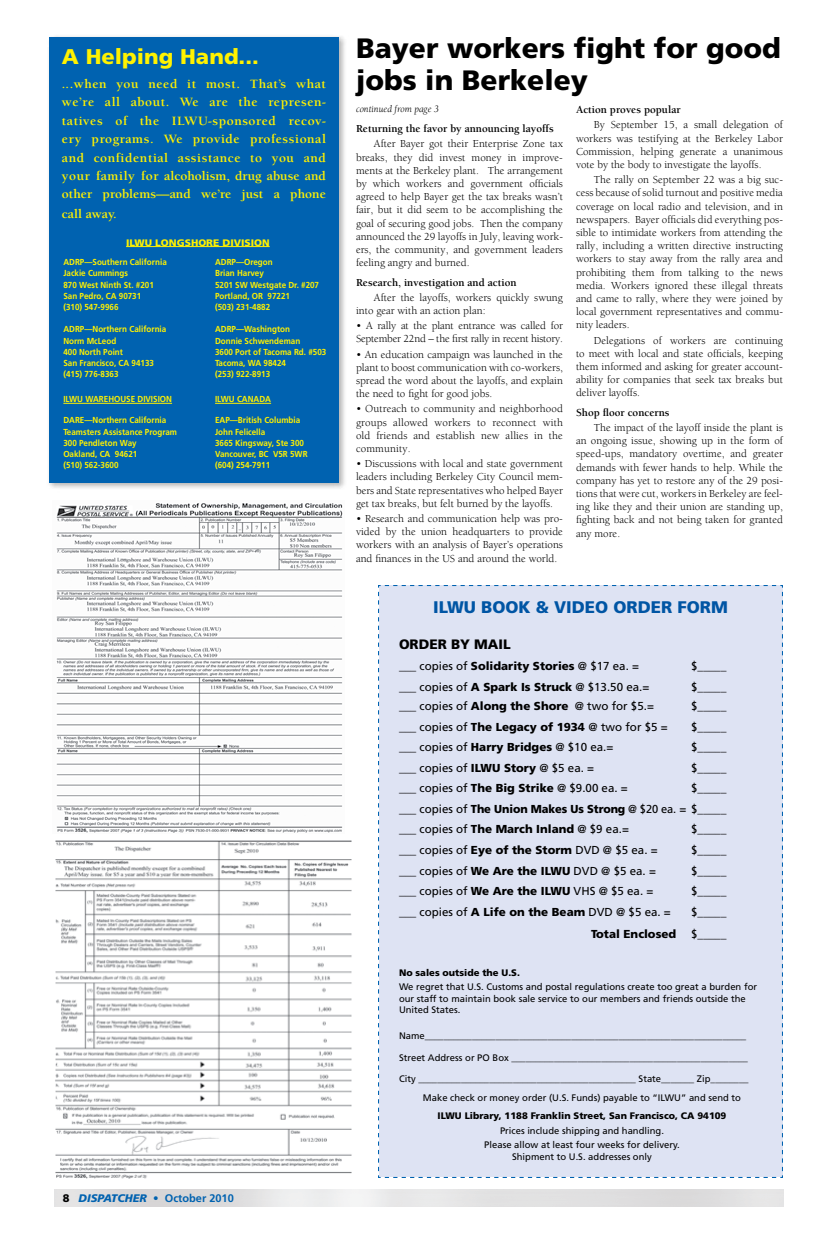
<style>
.page{position:relative;width:828px;height:1260px;background:#fff}
.page>*{position:absolute;margin:0;border:0;box-sizing:border-box;transform-origin:0 0}
.t1{font:900 28px/32px "Frutiger";color:#000}
.t2{font:900 21.3px "Frutiger";color:#fff200}
.t3{font:900 16.8px "Frutiger";color:#0055a4}
.t4{font:900 13.7px "Frutiger";color:#000}
.t5{font:700 13.1px/18.6px "Berkeley";color:#fff200;text-align:justify}
.t6{font:11.6px/20.6px "Frutiger";color:#000;text-align:justify}
.t7{font:900 11.6px "Frutiger";color:#000}
.t8{font:11px/13.2px "Berkeley";color:#000;text-align:justify}
.t9{font:700 11px "Berkeley";color:#000}
.t10{font:11px/13.2px "Berkeley";letter-spacing:-.02em;color:#000}
.t11{font:700 11px "Frutiger";color:#0062b0}
.t12{font:italic 10px "Berkeley";color:#000}
.t13{font:9.5px/11.6px "Frutiger";color:#000}
.t14{font:900 9.5px "Frutiger";color:#000}
.t15{font:900 9.4px "Frutiger";color:#fff200;scale:1.08 1}
.t16{font:700 8.7px/11.2px "Frutiger";color:#fff200;scale:.93 1}
.s1{font-weight:900;color:#000}
.s2{font-weight:900;font-style:italic}
.s3{font-weight:900}
</style>
<div class="page">
<div style="left:378px;top:585px;width:405px;height:593px;background:#dee3f3"></div>
<img style="left:55px;top:840px;width:297px;height:339px">
<img style="left:56px;top:503px;width:287px;height:330px">
<div style="left:47px;top:34px;width:304px;height:461px;background:#000;opacity:.3"></div>
<div style="left:50px;top:37px;width:289px;height:445px;background:#0062b0"></div>
<hr style="left:63px;top:403px;width:109px;height:1px;background:#fff200">
<hr style="left:215px;top:403px;width:56px;height:1px;background:#fff200">
<hr style="left:126px;top:246px;width:144px;height:1px;background:#fff200">
<h2 class="t2" style="left:62px;top:44px;width:198px">A Helping Hand...</h2>
<p class="t5" style="left:62px;top:75px;width:266px">...when you need it most. That’s what we’re all about. We are the represen&shy;tatives of the ILWU-sponsored recov&shy;ery programs. We provide professional and confidential assistance to you and your family for alcoholism, drug abuse and other problems—and we’re just a phone call away.</p>
<p class="t16" style="left:63px;top:257px;width:113px">ADRP—Southern California<br>Jackie Cummings<br>870 West Ninth St. #201<br>San Pedro, CA 90731<br>(310) 547-9966</p>
<p class="t16" style="left:63px;top:324px;width:112px">ADRP—Northern California<br>Norm McLeod<br>400 North Point<br>San Francisco, CA 94133 (415) 776-8363</p>
<p class="t16" style="left:63px;top:394px;width:118px">ILWU WAREHOUSE DIVISION</p>
<p class="t16" style="left:63px;top:415px;width:124px">DARE—Northern California<br>Teamsters Assistance Program<br>300 Pendleton Way<br>Oakland, CA 94621<br>(510) 562-3600</p>
<p class="t15" style="left:126px;top:237px;width:134px">ILWU LONGSHORE DIVISION</p>
<p class="t16" style="left:215px;top:257px;width:113px">ADRP—Oregon<br>Brian Harvey<br>5201 SW Westgate Dr. #207<br>Portland, OR 97221<br>(503) 231-4882</p>
<p class="t16" style="left:215px;top:324px;width:121px">ADRP—Washington<br>Donnie Schwendeman<br>3600 Port of Tacoma Rd. #503<br>Tacoma, WA 98424<br>(253) 922-8913</p>
<p class="t16" style="left:215px;top:394px;width:62px">ILWU CANADA</p>
<p class="t16" style="left:215px;top:415px;width:101px">EAP—British Columbia<br>John Felicella<br>3665 Kingsway, Ste 300<br>Vancouver, BC V5R 5WR (604) 254-7911</p>
<p class="t11" style="left:63px;top:1192px;width:173px"><span class="s1">8</span> <span class="s2">DISPATCHER</span> • October 2010</p>
<h1 class="t1" style="left:356px;top:32px;width:426px">Bayer workers fight for good jobs in Berkeley</h1>
<p class="t12" style="left:356px;top:104px;width:84px">continued from page 3</p>
<p class="t9" style="left:576px;top:104px;width:106px">Action proves popular</p>
<p class="t8" style="left:576px;top:119px;width:208px;text-indent:18px">By September 15, a small delegation of workers was testifying at the Berkeley Labor Commission, helping generate a unanimous vote by the body to investigate the layoffs.</p>
<p class="t8" style="left:576px;top:173px;width:209px;text-indent:18px">The rally on September 22 was a big suc&shy;cess because of solid turnout and positive media coverage on local radio and television, and in newspapers. Bayer officials did everything pos&shy;sible to intimidate workers from attending the rally, including a written directive instructing workers to stay away from the rally area and prohibiting them from talking to the news media. Workers ignored these illegal threats and came to rally, where they were joined by local government representatives and commu&shy;nity leaders.</p>
<p class="t8" style="left:576px;top:334px;width:209px;text-indent:18px">Delegations of workers are continuing to meet with local and state officials, keeping them informed and asking for greater account&shy;ability for companies that seek tax breaks but deliver layoffs.</p>
<p class="t9" style="left:576px;top:406px;width:95px">Shop floor concerns</p>
<p class="t8" style="left:576px;top:421px;width:209px;text-indent:18px">The impact of the layoff inside the plant is an ongoing issue, showing up in the form of speed-ups, mandatory overtime, and greater demands with fewer hands to help. While the company has yet to restore any of the 29 posi&shy;tions that were cut, workers in Berkeley are feel&shy;ing like they and their union are standing up, fighting back and not being taken for granted any more.</p>
<p class="t9" style="left:356px;top:123px;width:199px">Returning the favor by announcing layoffs</p>
<p class="t8" style="left:356px;top:138px;width:209px;text-indent:18px">After Bayer got their Enterprise Zone tax breaks, they did invest money in improve&shy;ments at the Berkeley plant. The arrangement by which workers and government officials agreed to help Bayer get the tax breaks wasn’t fair, but it did seem to be accomplishing the goal of securing good jobs. Then the company announced the 29 layoffs in July, leaving work&shy;ers, the community, and government leaders feeling angry and burned.</p>
<p class="t9" style="left:356px;top:276px;width:162px">Research, investigation and action</p>
<p class="t8" style="left:356px;top:291px;width:208px;text-indent:18px">After the layoffs, workers quickly swung into gear with an action plan:</p>
<p class="t10" style="left:356px;top:319px;width:208px">• A rally at the plant entrance was called for<br>September 22nd – the first rally in recent history.</p>
<p class="t8" style="left:356px;top:348px;width:208px">• An education campaign was launched in the plant to boost communication with co-workers, spread the word about the layoffs, and explain the need to fight for good jobs.</p>
<p class="t8" style="left:356px;top:403px;width:209px">• Outreach to community and neighborhood groups allowed workers to reconnect with old friends and establish new allies in the community.</p>
<p class="t8" style="left:356px;top:457px;width:209px">• Discussions with local and state government leaders including Berkeley City Council mem&shy;bers and State representatives who helped Bayer get tax breaks, but felt burned by the layoffs.</p>
<p class="t8" style="left:356px;top:512px;width:208px">• Research and communication help was pro&shy;vided by the union headquarters to provide workers with an analysis of Bayer’s operations and finances in the US and around the world.</p>
<h3 class="t3" style="left:433px;top:597px;width:193px">ILWU BOOK &amp; VIDEO order</h3>
<h3 class="t3" style="left:677px;top:597px;width:24px">form</h3>
<p class="t4" style="left:399px;top:636px;width:113px">ORDER BY MAIL</p>
<p class="t6" style="left:399px;top:656px;width:242px">___ copies of <span class="s3">Solidarity Stories</span> @ $17 ea. =</p>
<p class="t6" style="left:691px;top:656px;width:37px">$_____</p>
<p class="t6" style="left:399px;top:676px;width:252px">___ copies of <span class="s3">A Spark Is Struck</span> @ $13.50 ea.=</p>
<p class="t6" style="left:691px;top:676px;width:37px">$_____</p>
<p class="t6" style="left:399px;top:696px;width:257px">___ copies of <span class="s3">Along the Shore</span> @ two for $5.=</p>
<p class="t6" style="left:691px;top:696px;width:37px">$_____</p>
<p class="t6" style="left:399px;top:716px;width:270px">___ copies of <span class="s3">The Legacy of 1934</span> @ two for $5 =</p>
<p class="t6" style="left:691px;top:716px;width:37px">$_____</p>
<p class="t6" style="left:399px;top:737px;width:216px">___ copies of <span class="s3">Harry Bridges</span> @ $10 ea.=</p>
<p class="t6" style="left:691px;top:737px;width:37px">$_____</p>
<p class="t6" style="left:399px;top:757px;width:197px">___ copies of <span class="s3">ILWU Story</span> @ $5 ea. =</p>
<p class="t6" style="left:691px;top:757px;width:37px">$_____</p>
<p class="t6" style="left:399px;top:778px;width:230px">___ copies of <span class="s3">The Big Strike</span> @ $9.00 ea. =</p>
<p class="t6" style="left:399px;top:778px;width:329px;text-indent:292px">$_____ ___ copies of <span class="s3">The Union Makes Us Strong</span> @ $20 ea. = $_____ ___ copies of <span class="s3">The March Inland</span> @ $9 ea.=</p>
<p class="t6" style="left:691px;top:819px;width:37px">$_____</p>
<p class="t6" style="left:399px;top:840px;width:260px">___ copies of <span class="s3">Eye of the Storm</span> DVD @ $5 ea. =</p>
<p class="t6" style="left:691px;top:840px;width:37px">$_____</p>
<p class="t6" style="left:399px;top:860px;width:259px">___ copies of <span class="s3">We Are the ILWU</span> DVD @ $5 ea. =</p>
<p class="t6" style="left:691px;top:860px;width:37px">$_____</p>
<p class="t6" style="left:399px;top:881px;width:256px">___ copies of <span class="s3">We Are the ILWU</span> VHS @ $5 ea. =</p>
<p class="t6" style="left:691px;top:881px;width:37px">$_____</p>
<p class="t6" style="left:399px;top:901px;width:273px">___ copies of <span class="s3">A Life on the Beam</span> DVD @ $5 ea. =</p>
<p class="t6" style="left:691px;top:901px;width:37px">$_____</p>
<p class="t7" style="left:591px;top:927px;width:87px">Total Enclosed</p>
<p class="t6" style="left:691px;top:924px;width:37px">$_____</p>
<p class="t14" style="left:399px;top:967px;width:122px">No sales outside the U.S.</p>
<p class="t13" style="left:399px;top:981px;width:360px">We regret that U.S. Customs and postal regulations create too great a burden for our staff to maintain book sale service to our members and friends outside the<br>United States.</p>
<p class="t13" style="left:399px;top:1030px;width:349px">Name____________________________________________________________________</p>
<p class="t13" style="left:399px;top:1051px;width:350px">Street Address or PO B ox __________________________________________________</p>
<p class="t13" style="left:423px;top:1069px;width:327px;line-height:18.5px;text-indent:-24px">City ______________________________________________ State_______ Zip________<br>Make check or money order (U.S. Funds) payable to “ILWU” and send to</p>
<p class="t14" style="left:438px;top:1110px;width:290px">ILWU Library, 1188 Franklin Street, San Francisco, CA 94109</p>
<p class="t13" style="left:484px;top:1123px;width:197px;line-height:14.3px;text-align:center">Prices include shipping and handling.<br>Please allow at least four weeks for delivery.</p>
<p class="t13" style="left:512px;top:1150px;width:141px">Shipment to U.S. addresses only</p>
</div>
